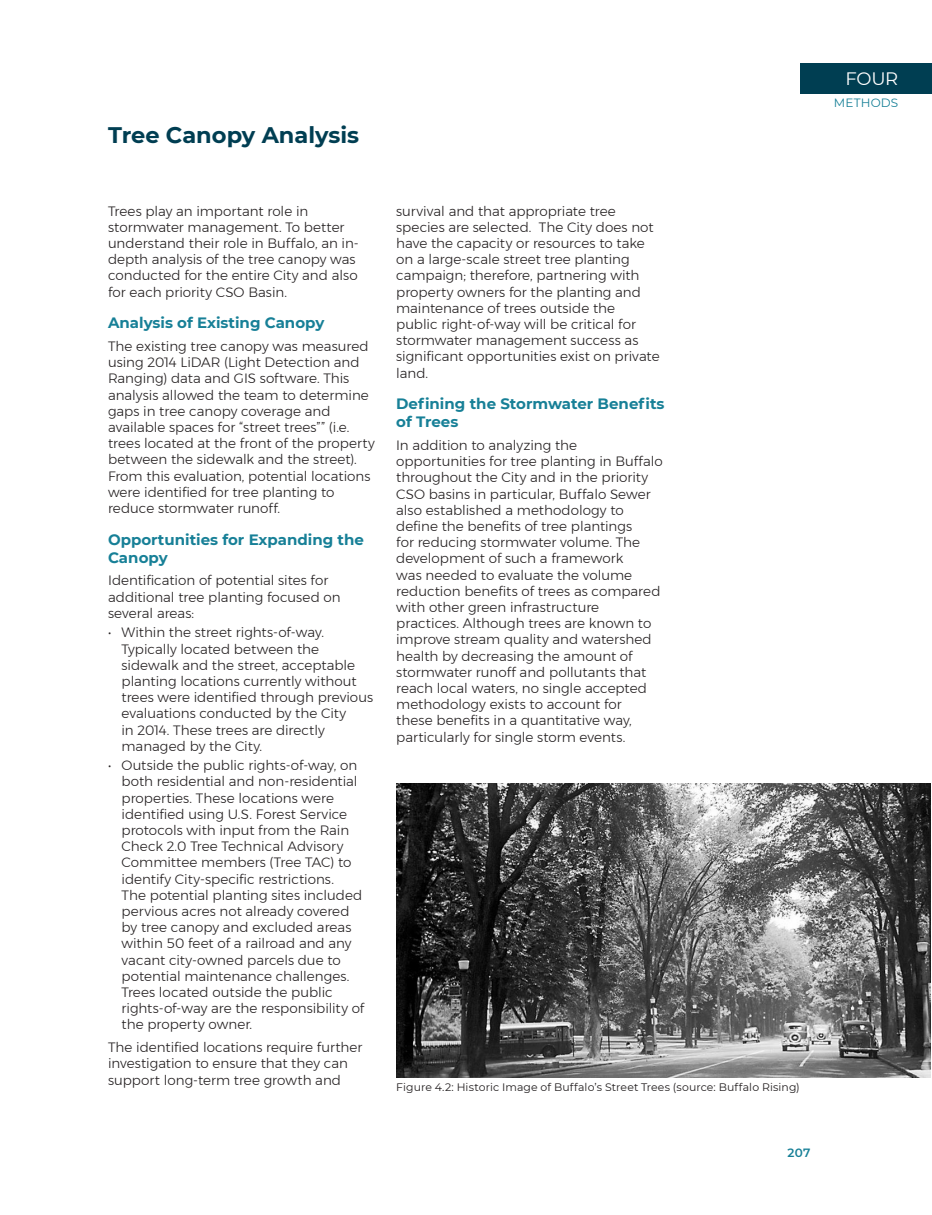
<style>
.page{position:relative;width:932px;height:1215px;background:#fff}
.page>*{position:absolute;margin:0;border:0;box-sizing:border-box;transform-origin:0 0}
.t1{font:700 22.5px "Montserrat";color:#003e52}
.t2{font:18px "Montserrat";color:#fff}
.t3{font:700 15px/18px "Montserrat";color:#178097}
.t4{font:300 13.5px/16.2px "Montserrat";color:#231f20}
.t5{font:12px "Montserrat";letter-spacing:.01em;color:#178097}
.t6{font:600 12px "Montserrat";color:#178097}
.t7{font:10.8px "Montserrat";letter-spacing:.01em;color:#231f20}
</style>
<div class="page">
<div style="left:800px;top:64px;width:132px;height:30px;background:#003e52"></div>
<img style="left:396px;top:784px;width:534px;height:293px">
<h1 class="t1" style="left:108px;top:119px;width:252px">Tree Canopy Analysis</h1>
<p class="t4" style="left:108px;top:202px;width:252px">Trees play an important role in stormwater management. To better understand their role in Buffalo, an in&shy;depth analysis of the tree canopy was conducted for the entire City and also for each priority CSO Basin.</p>
<p class="t3" style="left:108px;top:313px;width:218px">Analysis of Existing Canopy</p>
<p class="t4" style="left:108px;top:338px;width:268px">The existing tree canopy was measured using 2014 LiDAR (Light Detection and Ranging) data and GIS software. This analysis allowed the team to determine gaps in tree canopy coverage and available spaces for “street trees”” (i.e. trees located at the front of the property between the sidewalk and the street).<br>From this evaluation, potential locations were identified for tree planting to reduce stormwater runoff.</p>
<p class="t3" style="left:108px;top:529px;width:257px">Opportunities for Expanding the<br>Canopy</p>
<p class="t4" style="left:108px;top:572px;width:234px">Identification of potential sites for additional tree planting focused on several areas:</p>
<p class="t4" style="left:122px;top:624px;width:253px;text-indent:-14px">• Within the street rights-of-way.<br>Typically located between the sidewalk and the street, acceptable planting locations currently without trees were identified through previous evaluations conducted by the City<br>in 2014. These trees are directly managed by the City.</p>
<p class="t4" style="left:122px;top:757px;width:244px;text-indent:-14px">• Outside the public rights-of-way, on both residential and non-residential properties. These locations were identified using U.S. Forest Service protocols with input from the Rain Check 2.0 Tree Technical Advisory Committee members (Tree TAC) to identify City-specific restrictions.<br>The potential planting sites included pervious acres not already covered by tree canopy and excluded areas within 50 feet of a railroad and any vacant city-owned parcels due to potential maintenance challenges.<br>Trees located outside the public rights-of-way are the responsibility of the property owner.</p>
<p class="t4" style="left:108px;top:1039px;width:256px">The identified locations require further investigation to ensure that they can support long-term tree growth and</p>
<p class="t4" style="left:396px;top:202px;width:265px">survival and that appropriate tree species are selected. The City does not have the capacity or resources to take on a large-scale street tree planting campaign; therefore, partnering with property owners for the planting and maintenance of trees outside the public right-of-way will be critical for stormwater management success as significant opportunities exist on private land.</p>
<p class="t3" style="left:396px;top:394px;width:270px">Defining the Stormwater Benefits of Trees</p>
<p class="t4" style="left:396px;top:437px;width:268px">In addition to analyzing the opportunities for tree planting in Buffalo throughout the City and in the priority CSO basins in particular, Buffalo Sewer also established a methodology to define the benefits of tree plantings<br>for reducing stormwater volume. The development of such a framework<br>was needed to evaluate the volume reduction benefits of trees as compared with other green infrastructure practices. Although trees are known to improve stream quality and watershed health by decreasing the amount of stormwater runoff and pollutants that reach local waters, no single accepted methodology exists to account for<br>these benefits in a quantitative way, particularly for single storm events.</p>
<p class="t7" style="left:396px;top:1080px;width:405px">Figure 4.2: Historic Image of Buffalo’s Street Trees (source: Buffalo Rising)</p>
<p class="t6" style="left:787px;top:1144px;width:24px">207</p>
<h2 class="t2" style="left:845px;top:66px;width:54px">FOUR</h2>
<p class="t5" style="left:833px;top:95px;width:66px">METHODS</p>
</div>
